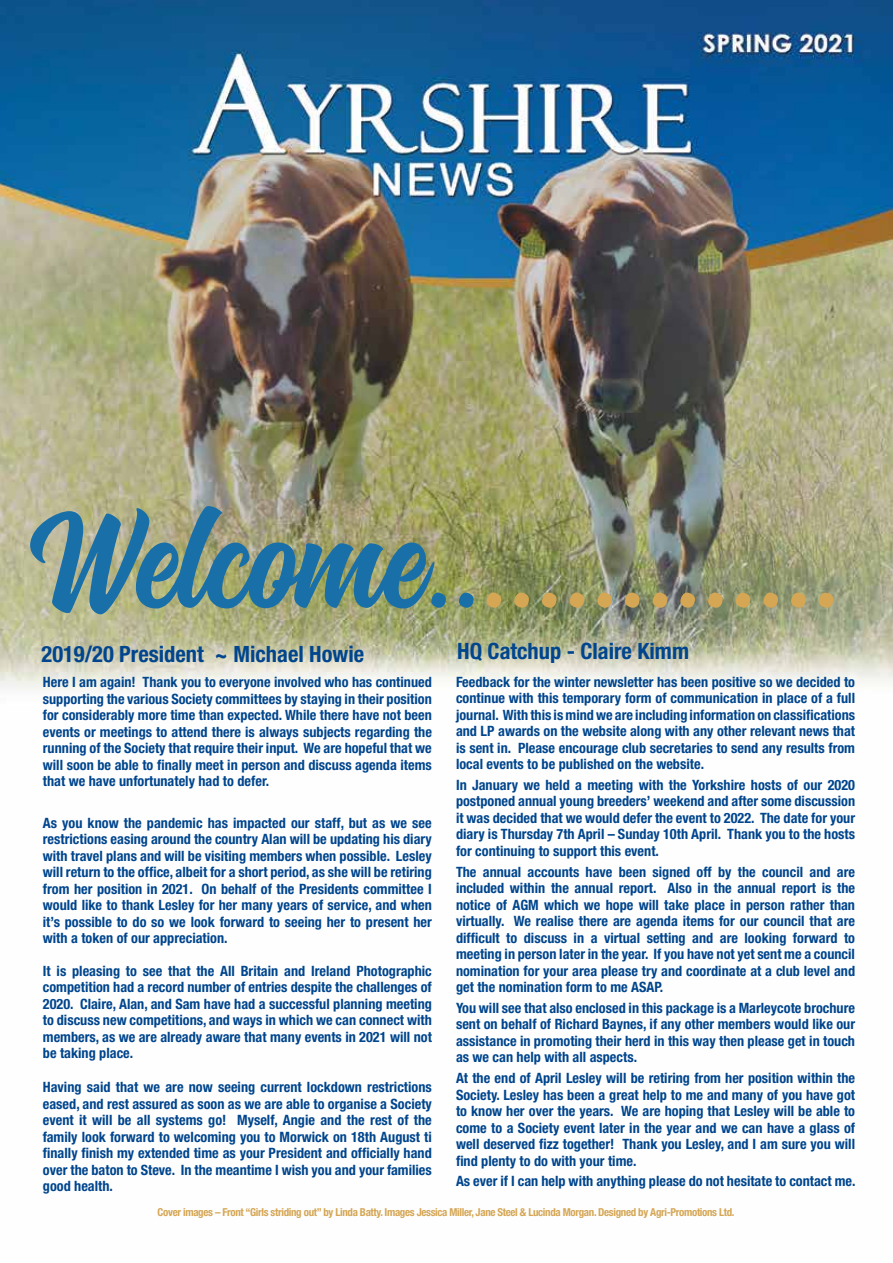
<style>
.page{position:relative;width:893px;height:1263px;background:#fff}
.page>*{position:absolute;margin:0;border:0;box-sizing:border-box;transform-origin:0 0}
.t1{font:135px "Montana Typeface";color:#d5a654}
.t2{font:700 condensed 22.5px "Helvetica Neue LT Std";color:#00458d}
.t3{font:700 condensed 14.25px/16.5px "Helvetica Neue LT Std";color:#00458d;text-align:justify}
.t4{font:700 condensed 10.95px "Helvetica Neue LT Std";letter-spacing:-.03em;color:#d5a654}
.s1{color:#196fa8}
</style>
<div class="page">
<img style="left:0;top:0;width:893px;height:690px">
<h1 class="t1" style="left:30px;top:483px;width:816px"><span class="s1">Welcome..</span>.............</h1>
<h2 class="t2" style="left:42px;top:640px;width:324px">2019/20 President ~ Michael Howie</h2>
<p class="t3" style="left:43px;top:673px;width:391px">Here I am again! Thank you to everyone involved who has continued supporting the various Society committees by staying in their position for considerably more time than expected. While there have not been events or meetings to attend there is always subjects regarding the running of the Society that require their input. We are hopeful that we will soon be able to finally meet in person and discuss agenda items that we have unfortunately had to defer.</p>
<p class="t3" style="left:43px;top:814px;width:390px">As you know the pandemic has impacted our staff, but as we see restrictions easing around the country Alan will be updating his diary with travel plans and will be visiting members when possible. Lesley will return to the office, albeit for a short period, as she will be retiring from her position in 2021. On behalf of the Presidents committee I would like to thank Lesley for her many years of service, and when it’s possible to do so we look forward to seeing her to present her with a token of our appreciation.</p>
<p class="t3" style="left:43px;top:962px;width:391px">It is pleasing to see that the All Britain and Ireland Photographic competition had a record number of entries despite the challenges of 2020. Claire, Alan, and Sam have had a successful planning meeting to discuss new competitions, and ways in which we can connect with members, as we are already aware that many events in 2021 will not be taking place.</p>
<p class="t3" style="left:43px;top:1078px;width:391px">Having said that we are now seeing current lockdown restrictions eased, and rest assured as soon as we are able to organise a Society event it will be all systems go! Myself, Angie and the rest of the family look forward to welcoming you to Morwick on 18th August ti finally finish my extended time as your President and officially hand over the baton to Steve. In the meantime I wish you and your families good health.</p>
<h2 class="t2" style="left:457px;top:637px;width:233px">HQ Catchup - Claire Kimm</h2>
<p class="t3" style="left:456px;top:673px;width:401px">Feedback for the winter newsletter has been positive so we decided to continue with this temporary form of communication in place of a full journal. With this is mind we are including information on classifications and LP awards on the website along with any other relevant news that is sent in. Please encourage club secretaries to send any results from local events to be published on the website.</p>
<p class="t3" style="left:456px;top:776px;width:401px">In January we held a meeting with the Yorkshire hosts of our 2020 postponed annual young breeders’ weekend and after some discussion it was decided that we would defer the event to 2022. The date for your diary is Thursday 7th April – Sunday 10th April. Thank you to the hosts for continuing to support this event.</p>
<p class="t3" style="left:456px;top:863px;width:401px">The annual accounts have been signed off by the council and are included within the annual report. Also in the annual report is the notice of AGM which we hope will take place in person rather than virtually. We realise there are agenda items for our council that are difficult to discuss in a virtual setting and are looking forward to meeting in person later in the year. If you have not yet sent me a council nomination for your area please try and coordinate at a club level and get the nomination form to me ASAP.</p>
<p class="t3" style="left:456px;top:999px;width:401px">You will see that also enclosed in this package is a Marleycote brochure sent on behalf of Richard Baynes, if any other members would like our assistance in promoting their herd in this way then please get in touch as we can help with all aspects.</p>
<p class="t3" style="left:456px;top:1070px;width:401px">At the end of April Lesley will be retiring from her position within the Society. Lesley has been a great help to me and many of you have got to know her over the years. We are hoping that Lesley will be able to come to a Society event later in the year and we can have a glass of well deserved fizz together! Thank you Lesley, and I am sure you will find plenty to do with your time.</p>
<p class="t3" style="left:456px;top:1173px;width:401px">As ever if I can help with anything please do not hesitate to contact me.</p>
<p class="t4" style="left:158px;top:1205px;width:578px">Cover images – Front “Girls striding out” by Linda Batty. Images Jessica Miller, Jane Steel &amp; Lucinda Morgan. Designed by Agri-Promotions Ltd.</p>
</div>
